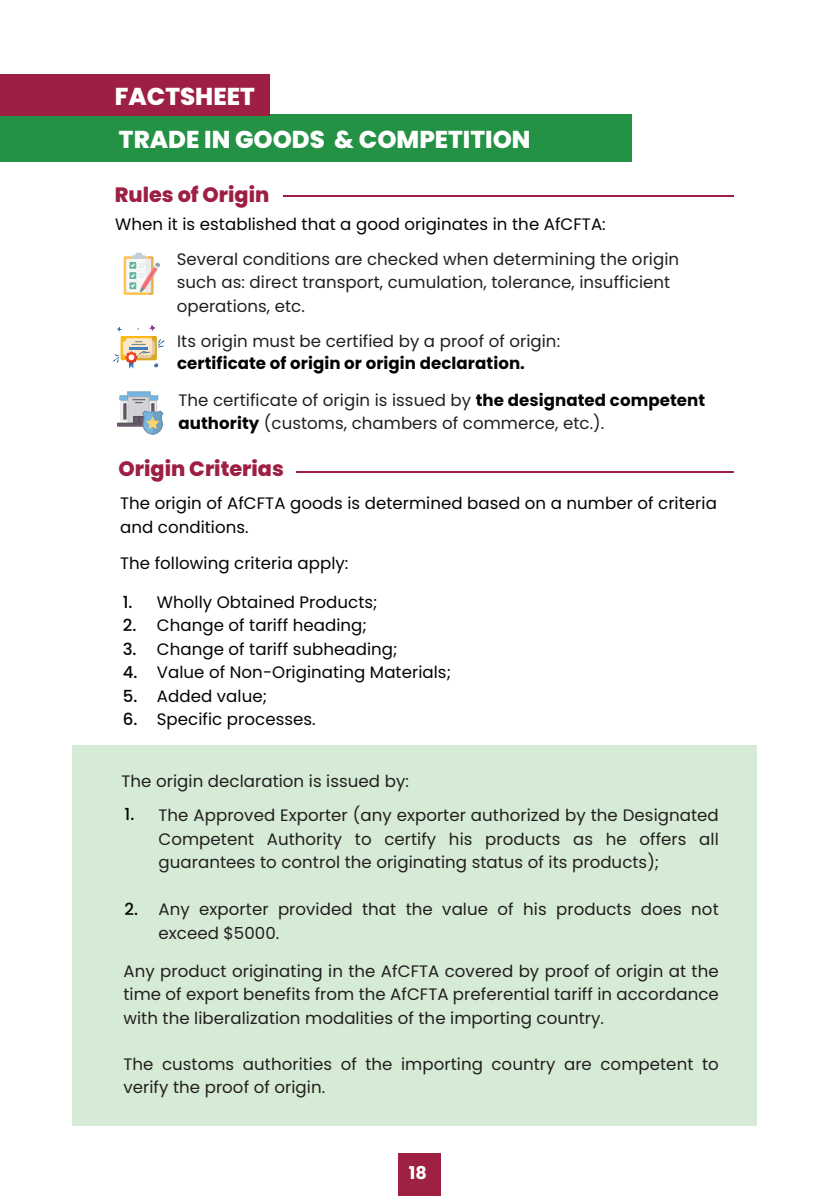
<style>
.page{position:relative;width:836px;height:1196px;background:#fff}
.page>*{position:absolute;margin:0;border:0;box-sizing:border-box;transform-origin:0 0}
.t1{font:800 24.4px "Poppins";color:#fff}
.t2{font:800 20.8px "Poppins";color:#9e1f44}
.t3{font:700 17.6px "Poppins";color:#fff}
.t4{font:16.6px/23.6px "Poppins";letter-spacing:.005em;color:#231f20}
.t5{font:16.6px/23.6px "Poppins";letter-spacing:.005em;color:#040503}
.t6{font:700 16.6px "Poppins";letter-spacing:.005em;color:#040503}
.t7{font:500 16.6px/23.6px "Poppins";color:#040503}
.s1{font-weight:700;color:#040503}
</style>
<div class="page">
<div style="left:72px;top:745px;width:684px;height:380px;background:#d6ebd5"></div>
<svg style="left:113px;top:325px;width:51px;height:43px"></svg>
<svg style="left:124px;top:256px;width:24px;height:39px"></svg>
<div style="left:126px;top:259px;width:25px;height:33px;background:#f6f8f8"></div>
<div style="left:129px;top:262px;width:7px;height:7px;background:#65b49d"></div>
<div style="left:129px;top:272px;width:7px;height:7px;background:#65b49d"></div>
<div style="left:129px;top:282px;width:7px;height:7px;background:#65b49d"></div>
<svg style="left:131px;top:253px;width:29px;height:42px"></svg>
<div style="left:0;top:115px;width:632px;height:47px;background:#249244"></div>
<div style="left:0;top:75px;width:270px;height:41px;background:#9e1f44"></div>
<hr style="left:283px;top:196px;width:450px;height:1px;background:#9e1f44">
<hr style="left:295px;top:471px;width:438px;height:1px;background:#9e1f44">
<svg style="left:127px;top:391px;width:24px;height:5px"></svg>
<svg style="left:117px;top:392px;width:46px;height:43px"></svg>
<div style="left:398px;top:1152px;width:42px;height:43px;background:#9e2043"></div>
<h1 class="t1" style="left:115px;top:82px;width:141px">FACTSHEET</h1>
<h1 class="t1" style="left:119px;top:125px;width:413px">TRADE IN GOODS &amp; COMPETITION</h1>
<p class="t2" style="left:115px;top:182px;width:156px">Rules of Origin</p>
<p class="t5" style="left:115px;top:212px;width:492px">When it is established that a good originates in the AfCFTA:</p>
<p class="t4" style="left:177px;top:247px;width:504px">Several conditions are checked when determining the origin such as: direct transport, cumulation, tolerance, insufficient operations, etc.</p>
<p class="t4" style="left:177px;top:329px;width:384px">Its origin must be certified by a proof of origin:</p>
<p class="t6" style="left:177px;top:354px;width:349px">certificate of origin or origin declaration.</p>
<p class="t4" style="left:178px;top:388px;width:528px">The certificate of origin is issued by <span class="s1">the designated competent authority</span> (customs, chambers of commerce, etc.).</p>
<p class="t2" style="left:118px;top:457px;width:167px">Origin Criterias</p>
<p class="t5" style="left:120px;top:491px;width:598px">The origin of AfCFTA goods is determined based on a number of criteria and conditions.</p>
<p class="t5" style="left:120px;top:551px;width:230px">The following criteria apply:</p>
<p class="t7" style="left:123px;top:590px;width:16px">1.<br>2.<br>3.<br>4.<br>5.<br>6.</p>
<p class="t5" style="left:157px;top:590px;width:295px">Wholly Obtained Products;<br>Change of tariff heading;<br>Change of tariff subheading;<br>Value of Non-Originating Materials;<br>Added value;<br>Specific processes.</p>
<p class="t4" style="left:121px;top:769px;width:289px">The origin declaration is issued by:</p>
<p class="t4" style="left:158px;top:803px;width:561px;text-align:justify">The Approved Exporter (any exporter authorized by the Designated Competent Authority to certify his products as he offers all guarantees to control the originating status of its products);</p>
<p class="t4" style="left:158px;top:897px;width:561px">Any exporter provided that the value of his products does not exceed $5000.</p>
<p class="t4" style="left:123px;top:959px;width:596px;text-align:justify">Any product originating in the AfCFTA covered by proof of origin at the time of export benefits from the AfCFTA preferential tariff in accordance with the liberalization modalities of the importing country.</p>
<p class="t4" style="left:123px;top:1052px;width:596px">The customs authorities of the importing country are competent to verify the proof of origin.</p>
<p class="t7" style="left:124px;top:802px;width:11px">1.</p>
<p class="t7" style="left:124px;top:896px;width:15px">2.</p>
<p class="t3" style="left:409px;top:1162px;width:20px">18</p>
</div>
